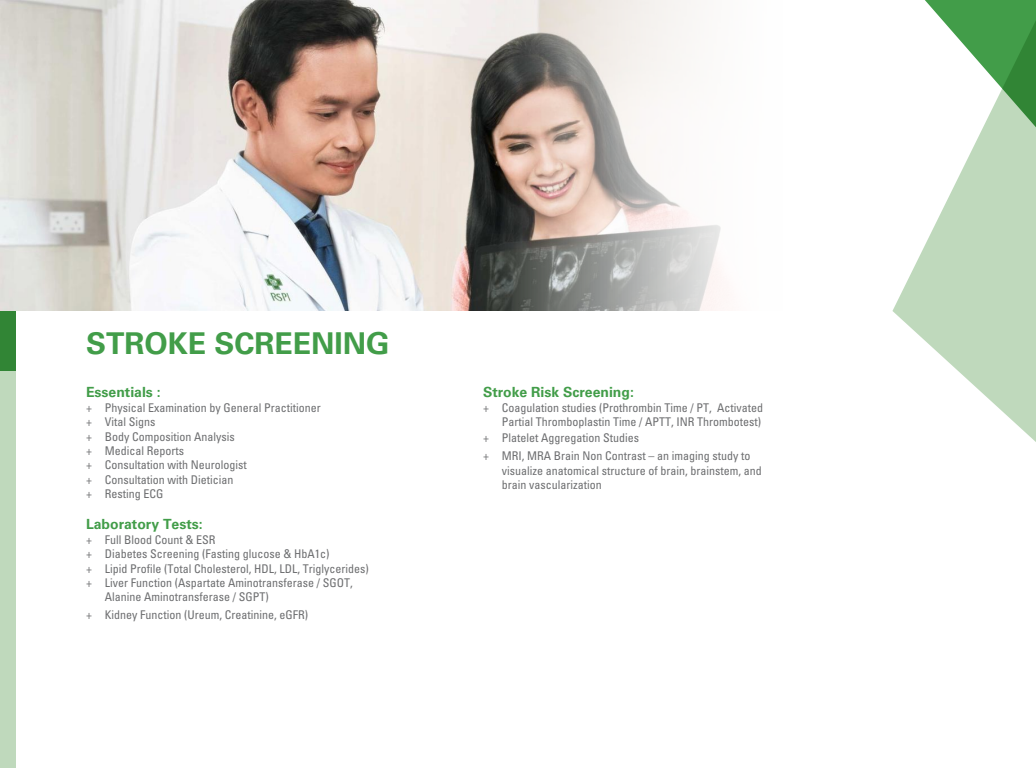
<style>
.page{position:relative;width:1036px;height:768px;background:#fff}
.page>*{position:absolute;margin:0;border:0;box-sizing:border-box;transform-origin:0 0}
.t1{font:30px "Univers LT 65 Bd";color:#429d49}
.t2{font:14px "Univers LT 65 Bd";color:#429d49}
.t3{font:condensed 12px/14.4px "Univers LT Std";color:#6d6e70}
</style>
<div class="page">
<div style="left:0;top:311px;width:16px;height:457px;background:#bfd9bc"></div>
<div style="left:0;top:311px;width:16px;height:60px;background:#318535"></div>
<img style="left:0;top:0;width:496px;height:311px">
<svg style="left:496px;top:0;width:225px;height:311px"></svg>
<svg style="left:925px;top:0;width:111px;height:20px;background:#50a456"></svg>
<svg style="left:892px;top:20px;width:144px;height:422px;fill:#bfd9bc"></svg>
<h1 class="t1" style="left:86px;top:326px;width:305px">STROKE SCREENING</h1>
<p class="t2" style="left:86px;top:384px;width:76px">Essentials :</p>
<p class="t3" style="left:86px;top:400px;width:236px">+ Physical Examination by General Practitioner + Vital Signs<br>+ Body Composition Analysis<br>+ Medical Reports<br>+ Consultation with Neurologist<br>+ Consultation with Dietician<br>+ Resting ECG</p>
<p class="t2" style="left:86px;top:516px;width:118px">Laboratory Tests:</p>
<p class="t3" style="left:86px;top:532px;width:131px">+ Full Blood Count &amp; ESR</p>
<p class="t3" style="left:86px;top:547px;width:245px">+ Diabetes Screening (Fasting glucose &amp; HbA1c)</p>
<p class="t3" style="left:86px;top:561px;width:284px">+ Lipid Profile (Total Cholesterol, HDL, LDL, Triglycerides)</p>
<p class="t3" style="left:86px;top:575px;width:268px">+ Liver Function (Aspartate Aminotransferase / SGOT,</p>
<p class="t3" style="left:105px;top:590px;width:165px">Alanine Aminotransferase / SGPT)</p>
<p class="t3" style="left:86px;top:608px;width:224px">+ Kidney Function (Ureum, Creatinine, eGFR)</p>
<p class="t2" style="left:483px;top:384px;width:152px">Stroke Risk Screening:</p>
<p class="t3" style="left:483px;top:400px;width:282px;text-align:right">+ Coagulation studies (Prothrombin Time / PT, Activated<br>Partial Thromboplastin Time / APTT, INR Thrombotest)</p>
<p class="t3" style="left:483px;top:429px;width:269px;line-height:18px">+ Platelet Aggregation Studies<br>+ MRI, MRA Brain Non Contrast – an imaging study to</p>
<p class="t3" style="left:502px;top:463px;width:261px">visualize anatomical structure of brain, brainstem, and brain vascularization</p>
</div>
